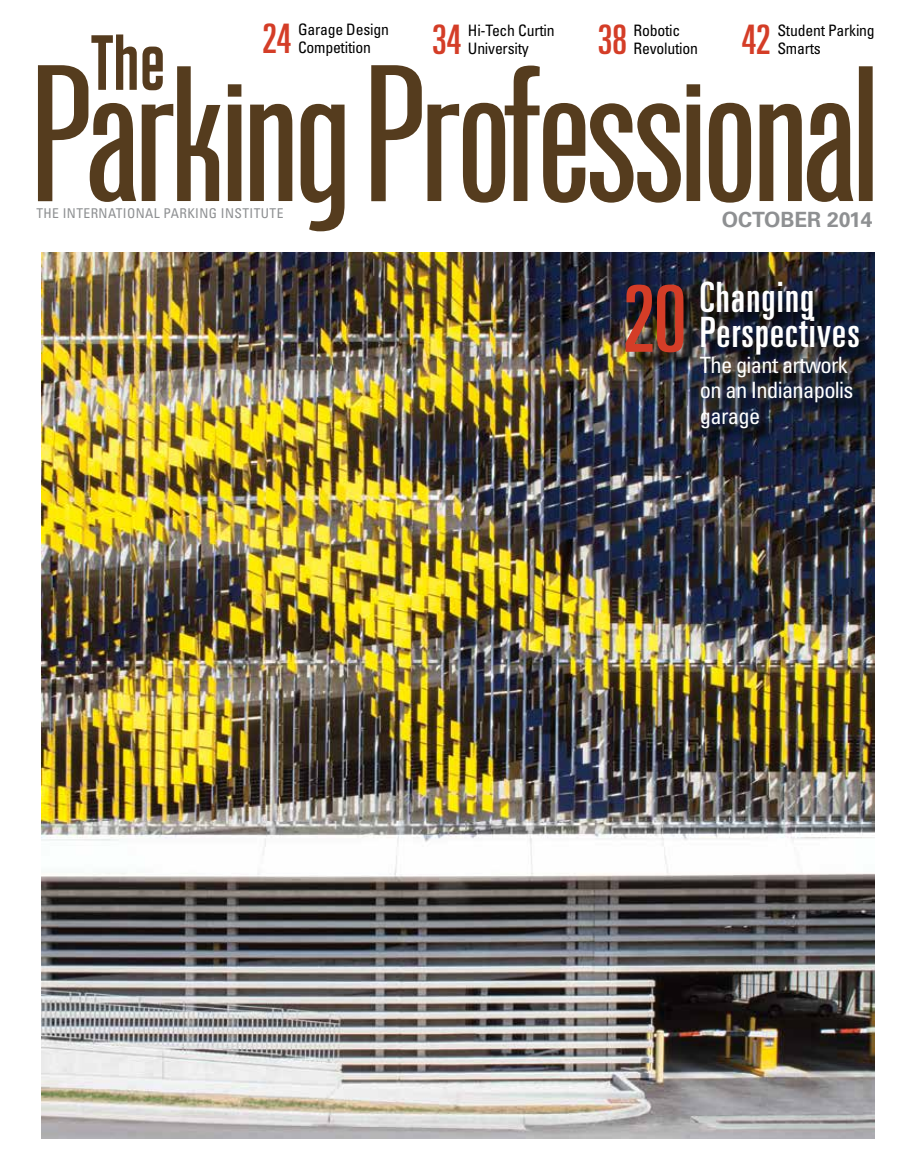
<style>
.page{position:relative;width:905px;height:1175px;background:#fff}
.page>*{position:absolute;margin:0;border:0;box-sizing:border-box;transform-origin:0 0}
.t1{font:ultra-condensed 41.85px/35.7px "Univers LT Std";letter-spacing:.03em;color:#fff}
.t2{font:ultra-condensed 40.65px "Univers LT Std";letter-spacing:-.015em;color:#d43d27}
.t3{font:condensed 22.5px/25.5px "Univers LT Std";letter-spacing:-.03em;color:#fff}
.t4{font:700 21px "Univers LT Std";color:#8e9092}
.t5{font:condensed 15.75px/18px "Univers LT Std";letter-spacing:-.015em;color:#000}
.t6{font:condensed 13.5px "Univers LT Std";letter-spacing:.03em;color:#8e9092}
.s1{font-size:92.25px;color:#d43d27}
</style>
<div class="page">
<svg style="left:91px;top:34px;width:72px;height:31px"></svg>
<svg style="left:38px;top:65px;width:834px;height:166px"></svg>
<img style="left:41px;top:252px;width:833px;height:886px">
<img style="left:628px;top:287px;width:73px;height:84px">
<svg style="left:702px;top:284px;width:173px;height:163px;background:#202534"></svg>
<h2 class="t2" style="left:262px;top:16px;width:31px">24</h2>
<p class="t5" style="left:298px;top:21px;width:92px">Garage Design<br>Competition</p>
<h2 class="t2" style="left:432px;top:16px;width:31px">34</h2>
<p class="t5" style="left:468px;top:21px;width:88px">Hi-Tech Curtin<br>University</p>
<h2 class="t2" style="left:597px;top:16px;width:31px">38</h2>
<p class="t5" style="left:633px;top:21px;width:66px">Robotic<br>Revolution</p>
<h2 class="t2" style="left:741px;top:16px;width:31px">42</h2>
<p class="t5" style="left:777px;top:21px;width:99px">Student Parking<br>Smarts</p>
<p class="t6" style="left:36px;top:205px;width:248px">THE INTERNATIONAL PARKING INSTITUTE</p>
<h3 class="t4" style="left:721px;top:207px;width:152px">OCTOBER 2014</h3>
<h1 class="t1" style="left:700px;top:279px;width:161px;text-indent:-77px"><span class="s1">20</span> Changing<br>Perspectives</h1>
<h3 class="t3" style="left:700px;top:352px;width:155px">The giant artwork on an Indianapolis garage</h3>
</div>
